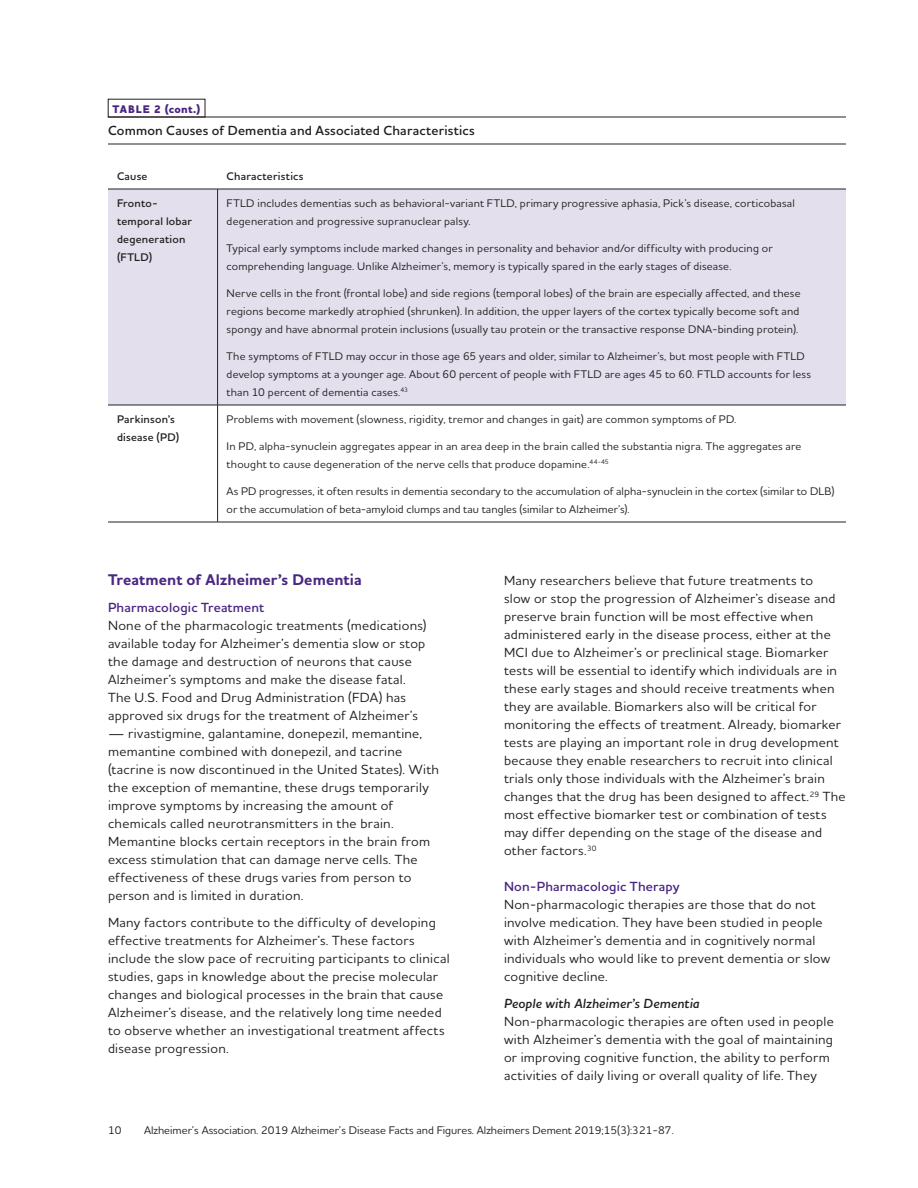
<style>
.page{position:relative;width:918px;height:1188px;background:#fff}
.page>*{position:absolute;margin:0;border:0;box-sizing:border-box;transform-origin:0 0}
.Section_Header{font:700 15.75px "Houschka Alt Pro";letter-spacing:.01em;color:#4a2783}
.Body_Copy{font:500 13.5px/18px "Houschka Alt Pro";letter-spacing:.02em;color:#231f20}
.Body_Copy__with_spac{font:500 13.5px/18px "Houschka Alt Pro";letter-spacing:.02em;color:#231f20}
.Fig_Tab_Title{font:600 13.5px "Houschka Alt Pro";letter-spacing:.015em;color:#231f20}
.Subhead{font:600 13.5px "Houschka Alt Pro";letter-spacing:.015em;color:#4a2783}
.Sub-Subhead{font:italic 600 13.5px "Houschka Alt Pro";letter-spacing:.01em;color:#231f20}
.Table_Body_Copy{font:500 11.25px/18px "Houschka Alt Pro";letter-spacing:.015em;color:#231f20}
.Table_Header{font:600 11.25px/18px "Houschka Alt Pro";letter-spacing:.02em;color:#231f20}
.Fig_Tab_Number{font:800 11.25px "Houschka Alt Pro";letter-spacing:.03em;color:#4a2783}
</style>
<div class="page">
<div style="left:108px;top:190px;width:738px;height:215px;background:#e3dfed"></div>
<hr style="left:108px;top:189px;width:110px;height:1px;background:#231f20">
<hr style="left:218px;top:189px;width:628px;height:1px;background:#231f20">
<hr style="left:217px;top:189px;width:1px;height:216px;background:#231f20">
<hr style="left:108px;top:405px;width:110px;height:1px;background:#231f20">
<hr style="left:218px;top:405px;width:628px;height:1px;background:#231f20">
<hr style="left:217px;top:405px;width:1px;height:117px;background:#231f20">
<hr style="left:108px;top:522px;width:110px;height:1px;background:#231f20">
<hr style="left:218px;top:522px;width:628px;height:1px;background:#231f20">
<hr style="left:108px;top:144px;width:738px;height:1px;background:#231f20">
<hr style="left:108px;top:117px;width:738px;height:1px;background:#231f20">
<div style="left:108px;top:99px;width:97px;height:18px;border:1px solid #231f20"></div>
<p class="Fig_Tab_Number" style="left:113px;top:101px;width:89px">TABLE 2 (cont.)</p>
<p class="Fig_Tab_Title" style="left:108px;top:122px;width:368px">Common Causes of Dementia and Associated Characteristics</p>
<p class="Table_Header" style="left:117px;top:167px;width:32px">Cause</p>
<p class="Table_Header" style="left:227px;top:167px;width:79px">Characteristics</p>
<p class="Table_Header" style="left:117px;top:194px;width:76px">Fronto&shy;temporal lobar degeneration (FTLD)</p>
<p class="Table_Body_Copy" style="left:227px;top:194px;width:570px">FTLD includes dementias such as behavioral-variant FTLD, primary progressive aphasia, Pick’s disease, corticobasal degeneration and progressive supranuclear palsy.</p>
<p class="Table_Body_Copy" style="left:227px;top:239px;width:548px">Typical early symptoms include marked changes in personality and behavior and/or difficulty with producing or comprehending language. Unlike Alzheimer’s, memory is typically spared in the early stages of disease.</p>
<p class="Table_Body_Copy" style="left:227px;top:284px;width:576px;text-align:justify">Nerve cells in the front (frontal lobe) and side regions (temporal lobes) of the brain are especially affected, and these regions become markedly atrophied (shrunken). In addition, the upper layers of the cortex typically become soft and spongy and have abnormal protein inclusions (usually tau protein or the transactive response DNA-binding protein).</p>
<p class="Table_Body_Copy" style="left:227px;top:347px;width:586px">The symptoms of FTLD may occur in those age 65 years and older, similar to Alzheimer’s, but most people with FTLD develop symptoms at a younger age. About 60 percent of people with FTLD are ages 45 to 60. FTLD accounts for less than 10 percent of dementia cases.<sup>43</sup></p>
<p class="Table_Header" style="left:117px;top:410px;width:64px">Parkinson’s disease (PD)</p>
<p class="Table_Body_Copy" style="left:227px;top:410px;width:511px">Problems with movement (slowness, rigidity, tremor and changes in gait) are common symptoms of PD.</p>
<p class="Table_Body_Copy" style="left:227px;top:437px;width:576px">In PD, alpha-synuclein aggregates appear in an area deep in the brain called the substantia nigra. The aggregates are thought to cause degeneration of the nerve cells that produce dopamine.<sup>44-45</sup></p>
<p class="Table_Body_Copy" style="left:227px;top:482px;width:610px">As PD progresses, it often results in dementia secondary to the accumulation of alpha-synuclein in the cortex (similar to DLB) or the accumulation of beta-amyloid clumps and tau tangles (similar to Alzheimer’s).</p>
<p class="Section_Header" style="left:108px;top:569px;width:255px">Treatment of Alzheimer’s Dementia</p>
<p class="Subhead" style="left:108px;top:599px;width:158px">Pharmacologic Treatment</p>
<p class="Body_Copy" style="left:108px;top:616px;width:320px">None of the pharmacologic treatments (medications) available today for Alzheimer’s dementia slow or stop the damage and destruction of neurons that cause Alzheimer’s symptoms and make the disease fatal.<br>The U.S. Food and Drug Administration (FDA) has approved six drugs for the treatment of Alzheimer’s</p>
<p class="Body_Copy" style="left:108px;top:724px;width:333px">— rivastigmine, galantamine, donepezil, memantine, memantine combined with donepezil, and tacrine (tacrine is now discontinued in the United States). With the exception of memantine, these drugs temporarily improve symptoms by increasing the amount of chemicals called neurotransmitters in the brain.<br>Memantine blocks certain receptors in the brain from excess stimulation that can damage nerve cells. The effectiveness of these drugs varies from person to person and is limited in duration.</p>
<p class="Body_Copy" style="left:108px;top:913px;width:343px">Many factors contribute to the difficulty of developing effective treatments for Alzheimer’s. These factors include the slow pace of recruiting participants to clinical studies, gaps in knowledge about the precise molecular changes and biological processes in the brain that cause Alzheimer’s disease, and the relatively long time needed to observe whether an investigational treatment affects disease progression.</p>
<p class="Body_Copy__with_spac" style="left:504px;top:571px;width:343px">Many researchers believe that future treatments to<br>slow or stop the progression of Alzheimer’s disease and preserve brain function will be most effective when administered early in the disease process, either at the MCI due to Alzheimer’s or preclinical stage. Biomarker tests will be essential to identify which individuals are in these early stages and should receive treatments when they are available. Biomarkers also will be critical for monitoring the effects of treatment. Already, biomarker tests are playing an important role in drug development because they enable researchers to recruit into clinical trials only those individuals with the Alzheimer’s brain changes that the drug has been designed to affect.<sup>29</sup> The most effective biomarker test or combination of tests may differ depending on the stage of the disease and other factors.<sup>30</sup></p>
<p class="Subhead" style="left:504px;top:878px;width:177px">Non-Pharmacologic Therapy</p>
<p class="Body_Copy" style="left:504px;top:895px;width:328px">Non-pharmacologic therapies are those that do not involve medication. They have been studied in people with Alzheimer’s dementia and in cognitively normal individuals who would like to prevent dementia or slow cognitive decline.</p>
<p class="Sub-Subhead" style="left:504px;top:995px;width:197px">People with Alzheimer’s Dementia</p>
<p class="Body_Copy" style="left:504px;top:1012px;width:331px">Non-pharmacologic therapies are often used in people with Alzheimer’s dementia with the goal of maintaining or improving cognitive function, the ability to perform activities of daily living or overall quality of life. They</p>
<p class="Table_Body_Copy" style="left:108px;top:1121px;width:15px">10</p>
<p class="Table_Body_Copy" style="left:144px;top:1121px;width:531px">Alzheimer’s Association. 2019 Alzheimer’s Disease Facts and Figures. Alzheimers Dement 2019;15(3):321-87.</p>
</div>
